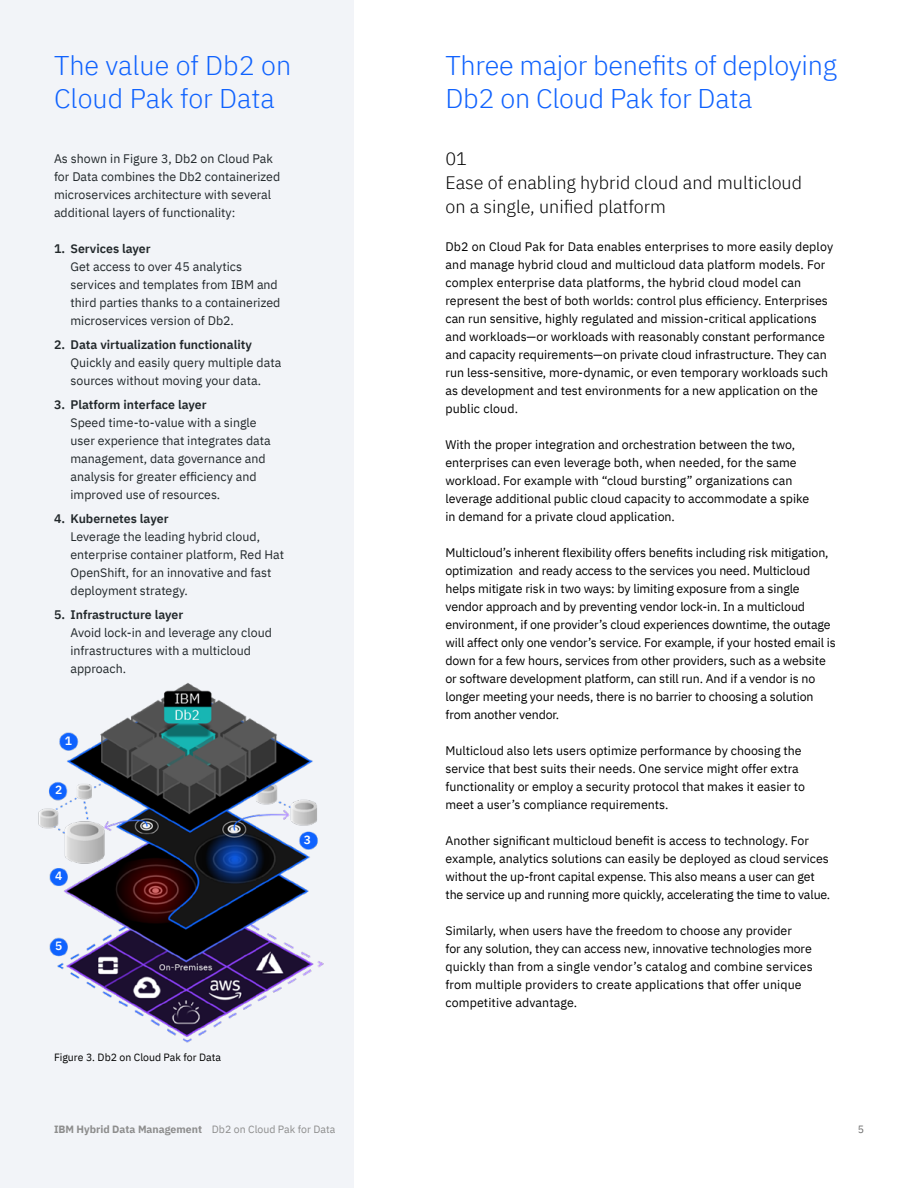
<style>
.page{position:relative;width:918px;height:1188px;background:#fff}
.page>*{position:absolute;margin:0;border:0;box-sizing:border-box;transform-origin:0 0}
.Paragraph__first_aft{font:300 27px/33px "IBM Plex Sans";letter-spacing:-.01em;color:#0f62fe}
.Paragraph__first_aft-2{font:300 18px/24px "IBM Plex Sans";color:#000}
.Paragraph__first_aft-3{font:12.3px/18px "IBM Plex Sans";color:#000}
.Paragraph__first_aft-4{font:12.3px/18px "IBM Plex Sans";color:#21272a}
.t1{font:600 12px "IBM Plex Sans";color:#fff}
.t2{font:700 10.5px "IBM Plex Sans";color:#8d8d8d}
.Paragraph__first_aft-5{font:10.5px "IBM Plex Sans";color:#000}
.t3{font:10.5px "IBM Plex Sans";color:#6f6f6f}
.s1{font-weight:600}
.s2{font-weight:400}
</style>
<div class="page">
<div style="left:0;top:0;width:353px;height:1188px;background:#f2f4f8"></div>
<img style="left:38px;top:683px;width:286px;height:360px">
<p class="Paragraph__first_aft" style="left:54px;top:47px;width:239px">The value of Db2 on<br>Cloud Pak for Data</p>
<p class="Paragraph__first_aft-4" style="left:54px;top:148px;width:228px">As shown in Figure 3, Db2 on Cloud Pak for Data combines the Db2 containerized microservices architecture with several additional layers of functionality:</p>
<p class="Paragraph__first_aft-4" style="left:70px;top:238px;width:211px;text-indent:-16px"><span class="s1">1. Services layer<br></span>Get access to over 45 analytics services and templates from IBM and third parties thanks to a containerized microservices version of Db2.</p>
<p class="Paragraph__first_aft-4" style="left:70px;top:334px;width:212px;text-indent:-16px"><span class="s1">2. Data virtualization functionality<br></span>Quickly and easily query multiple data sources without moving your data.</p>
<p class="Paragraph__first_aft-4" style="left:70px;top:394px;width:202px;text-indent:-16px"><span class="s1">3. Platform interface layer<br></span>Speed time-to-value with a single user experience that integrates data management, data governance and analysis for greater efficiency and improved use of resources.</p>
<p class="Paragraph__first_aft-4" style="left:70px;top:508px;width:215px;text-indent:-16px"><span class="s1">4. Kubernetes layer<br></span>Leverage the leading hybrid cloud, enterprise container platform, Red Hat<br>OpenShift, for an innovative and fast deployment strategy.</p>
<p class="Paragraph__first_aft-4" style="left:70px;top:604px;width:203px;text-indent:-16px"><span class="s1">5. Infrastructure layer<br></span>Avoid lock-in and leverage any cloud infrastructures with a multicloud approach.</p>
<p class="t1" style="left:65px;top:731px;width:9px">1</p>
<p class="t1" style="left:55px;top:781px;width:9px">2</p>
<p class="t1" style="left:55px;top:866px;width:9px">4</p>
<p class="t1" style="left:55px;top:936px;width:9px">5</p>
<p class="t1" style="left:304px;top:830px;width:9px">3</p>
<p class="Paragraph__first_aft-5" style="left:54px;top:1049px;width:169px">Figure 3. Db2 on Cloud Pak for Data</p>
<p class="Paragraph__first_aft" style="left:446px;top:47px;width:393px">Three major benefits of deploying<br>Db2 on Cloud Pak for Data</p>
<p class="Paragraph__first_aft-2" style="left:446px;top:145px;width:23px">01</p>
<p class="Paragraph__first_aft-2" style="left:446px;top:169px;width:358px">Ease of enabling hybrid cloud and multicloud on a single, unified platform</p>
<p class="Paragraph__first_aft-3" style="left:446px;top:236px;width:389px">Db2 on Cloud Pak for Data enables enterprises to more easily deploy and manage hybrid cloud and multicloud data platform models. For complex enterprise data platforms, the hybrid cloud model can represent the best of both worlds: control plus efficiency. Enterprises can run sensitive, highly regulated and mission-critical applications and workloads—or workloads with reasonably constant performance and capacity requirements—on private cloud infrastructure. They can run less-sensitive, more-dynamic, or even temporary workloads such as development and test environments for a new application on the public cloud.</p>
<p class="Paragraph__first_aft-3" style="left:446px;top:434px;width:365px">With the proper integration and orchestration between the two, enterprises can even leverage both, when needed, for the same workload. For example with “cloud bursting” organizations can leverage additional public cloud capacity to accommodate a spike in demand for a private cloud application.</p>
<p class="Paragraph__first_aft-3" style="left:446px;top:542px;width:392px">Multicloud’s inherent flexibility offers benefits including risk mitigation, optimization and ready access to the services you need. Multicloud helps mitigate risk in two ways: by limiting exposure from a single vendor approach and by preventing vendor lock-in. In a multicloud environment, if one provider’s cloud experiences downtime, the outage will affect only one vendor’s service. For example, if your hosted email is down for a few hours, services from other providers, such as a website or software development platform, can still run. And if a vendor is no longer meeting your needs, there is no barrier to choosing a solution from another vendor.</p>
<p class="Paragraph__first_aft-3" style="left:446px;top:740px;width:361px">Multicloud also lets users optimize performance by choosing the service that best suits their needs. One service might offer extra functionality or employ a security protocol that makes it easier to meet a user’s compliance requirements.</p>
<p class="Paragraph__first_aft-3" style="left:446px;top:830px;width:386px">Another significant multicloud benefit is access to technology. For example, analytics solutions can easily be deployed as cloud services without the up-front capital expense. This also means a user can get the service up and running more quickly, accelerating the time to value.</p>
<p class="Paragraph__first_aft-3" style="left:446px;top:920px;width:369px">Similarly, when users have the freedom to choose any provider<br>for any solution, they can access new, innovative technologies more quickly than from a single vendor’s catalog and combine services from multiple providers to create applications that offer unique competitive advantage.</p>
<p class="t2" style="left:54px;top:1121px;width:283px">IBM Hybrid Data Management <span class="s2">Db2 on Cloud Pak for Data</span></p>
<p class="t3" style="left:858px;top:1121px;width:8px">5</p>
</div>
